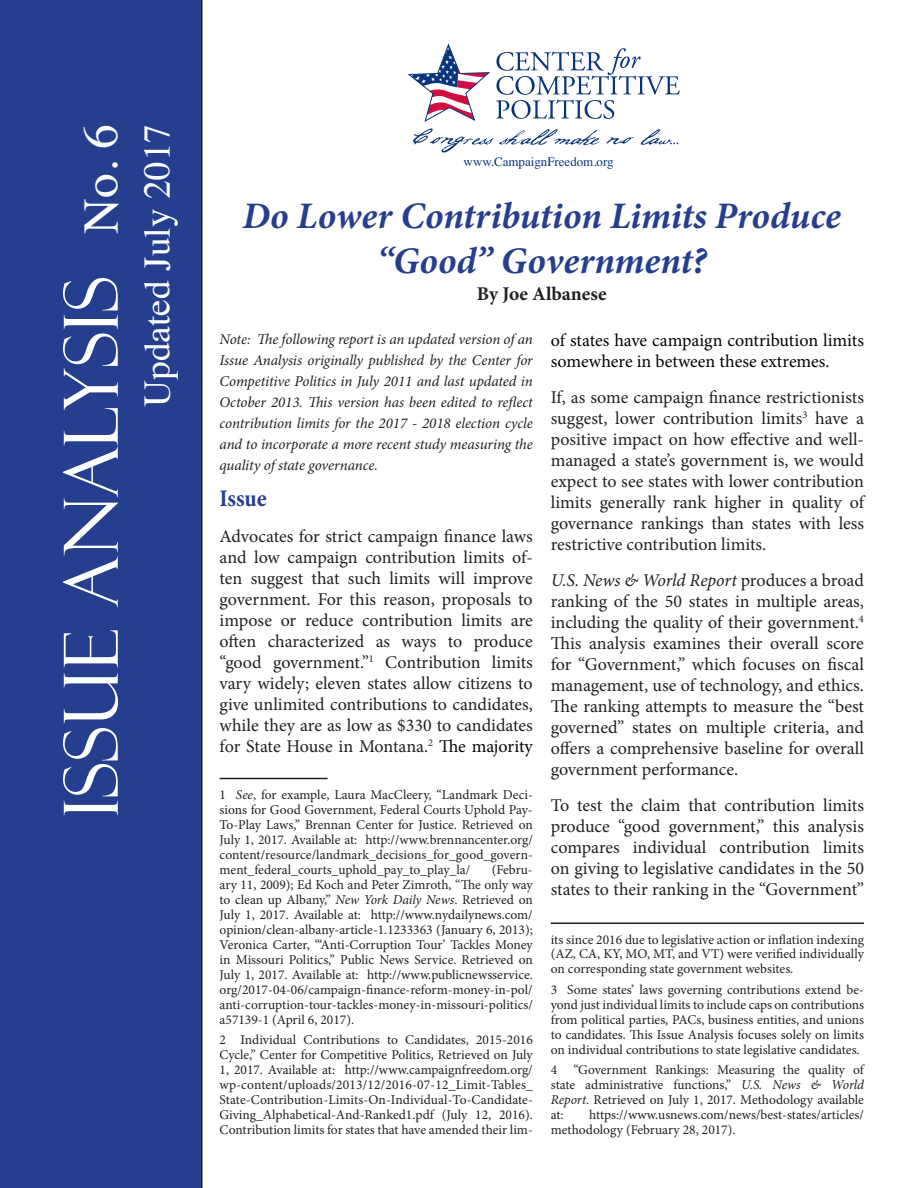
<style>
.page{position:relative;width:918px;height:1188px;background:#fff}
.page>*{position:absolute;margin:0;border:0;box-sizing:border-box;transform-origin:0 0}
.t1{font:75px "Felix Titling";color:#fff}
.t2{font:italic 700 37.5px/45px "Minion Pro";color:#253f8e;text-align:center}
.t3{font:37.5px "Times";color:#fff}
.t4{font:700 condensed 24px "Minion Pro";letter-spacing:-.005em;color:#253f8e}
.t5{font:700 19.5px "Minion Pro";color:#231f20}
.t6{font:18px/21px "Minion Pro";letter-spacing:-.005em;color:#231f20;text-align:justify}
.t7{font:18px/21px "Minion Pro";color:#040503}
.t8{font:italic 15px/21px "Minion Pro";letter-spacing:-.01em;color:#231f20;text-align:justify}
.t9{font:13.5px/15px "Minion Pro";color:#231f20;text-align:justify}
.t10{font:12.9px "Times";color:#08347b}
.s1{font-family:"Times";font-size:49.5px}
.s2{color:#040503}
.s3{font-style:italic}
</style>
<div class="page">
<div style="left:0;top:0;width:202px;height:1188px;background:#253f8e"></div>
<hr style="left:220px;top:778px;width:108px;height:1px;background:#231f20">
<hr style="left:551px;top:922px;width:313px;height:2px;background:#231f20">
<svg style="left:496px;top:48px;width:184px;height:71px"></svg>
<svg style="left:409px;top:44px;width:80px;height:77px"></svg>
<img style="left:413px;top:128px;width:266px;height:25px">
<h1 class="t1" style="left:48px;top:818px;width:695px;rotate:-90deg">Issue Analysis <span class="s1">No. 6</span></h1>
<h2 class="t3" style="left:122px;top:407px;width:285px;rotate:-90deg">Updated July 2017</h2>
<p class="t10" style="left:464px;top:150px;width:151px">www.CampaignFreedom.org</p>
<h2 class="t2" style="left:243px;top:193px;width:600px">Do Lower Contribution Limits Produce “Good” Government?</h2>
<h3 class="t5" style="left:477px;top:280px;width:131px">By Joe Albanese</h3>
<p class="t8" style="left:220px;top:328px;width:315px">Note: The following report is an updated version of an Issue Analysis originally published by the Center for Competitive Politics in July 2011 and last updated in October 2013. This version has been edited to reflect contribution limits for the 2017 - 2018 election cycle and to incorporate a more recent study measuring the quality of state governance.</p>
<h3 class="t4" style="left:220px;top:481px;width:49px">Issue</h3>
<p class="t6" style="left:220px;top:525px;width:315px">Advocates for strict campaign finance laws and low campaign contribution limits of&shy;ten suggest that such limits will improve government. For this reason, proposals to impose or reduce contribution limits are often characterized as ways to produce “good government.”<sup>1</sup> Contribution limits vary widely; eleven states allow citizens to give unlimited contributions to candidates, while they are as low as $330 to candidates for State House in Montana.<sup>2</sup> <span class="s2">The majority</span></p>
<p class="t9" style="left:220px;top:787px;width:315px">1 <span class="s3">See</span>, for example, Laura MacCleery, “Landmark Deci&shy;sions for Good Government, Federal Courts Uphold Pay-To-Play Laws,” Brennan Center for Justice. Retrieved on July 1, 2017. Available at: http://www.brennancenter.org/ content/resource/landmark_decisions_for_good_govern&shy;ment_federal_courts_uphold_pay_to_play_la/</p>
<p class="t9" style="left:220px;top:862px;width:315px;text-indent:272px">(Febru&shy;ary 11, 2009); Ed Koch and Peter Zimroth, “The only way to clean up Albany,” <span class="s3">New York Daily News</span>. Retrieved on July 1, 2017. Available at: http://www.nydailynews.com/ opinion/clean-albany-article-1.1233363 (January 6, 2013); Veronica Carter, “‘Anti-Corruption Tour’ Tackles Money in Missouri Politics,” Public News Service. Retrieved on July 1, 2017. Available at: http://www.publicnewsservice. org/2017-04-06/campaign-finance-reform-money-in-pol/ anti-corruption-tour-tackles-money-in-missouri-politics/ a57139-1 (April 6, 2017).</p>
<p class="t9" style="left:220px;top:1032px;width:315px">2 Individual Contributions to Candidates, 2015-2016<br>Cycle,” Center for Competitive Politics, Retrieved on July 1, 2017. Available at: http://www.campaignfreedom.org/ wp-content/uploads/2013/12/2016-07-12_Limit-Tables_ State-Contribution-Limits-On-Individual-To-Candidate-Giving_Alphabetical-And-Ranked1.pdf (July 12, 2016).<br>Contribution limits for states that have amended their lim-</p>
<h3 class="t7" style="left:551px;top:330px;width:315px">of states have campaign contribution limits somewhere in between these extremes.</h3>
<p class="t6" style="left:551px;top:387px;width:315px">If, as some campaign finance restrictionists suggest, lower contribution limits<sup>3</sup> have a positive impact on how effective and well&shy;managed a state’s government is, we would expect to see states with lower contribution limits generally rank higher in quality of governance rankings than states with less restrictive contribution limits.</p>
<p class="t6" style="left:551px;top:570px;width:315px"><span class="s3">U.S. News &amp; World Report</span> produces a broad ranking of the 50 states in multiple areas, including the quality of their government.<sup>4<br></sup>This analysis examines their overall score for “Government,” which focuses on fiscal management, use of technology, and ethics.<br>The ranking attempts to measure the “best governed” states on multiple criteria, and offers a comprehensive baseline for overall government performance.</p>
<h3 class="t6" style="left:551px;top:795px;width:315px">To test the claim that contribution limits produce “good government,” this analysis compares individual contribution limits on giving to legislative candidates in the 50 states to their ranking in the “Government”</h3>
<p class="t9" style="left:551px;top:932px;width:315px">its since 2016 due to legislative action or inflation indexing (AZ, CA, KY, MO, MT, and VT) were verified individually on corresponding state government websites.</p>
<p class="t9" style="left:551px;top:982px;width:315px">3 Some states’ laws governing contributions extend be&shy;yond just individual limits to include caps on contributions from political parties, PACs, business entities, and unions to candidates. This Issue Analysis focuses solely on limits on individual contributions to state legislative candidates.</p>
<p class="t9" style="left:551px;top:1062px;width:315px">4 “Government Rankings: Measuring the quality of state administrative functions,” <span class="s3">U.S. News &amp; World Report</span>. Retrieved on July 1, 2017. Methodology available at:</p>
<p class="t9" style="left:551px;top:1107px;width:315px;text-indent:38px">https://www.usnews.com/news/best-states/articles/ methodology (February 28, 2017).</p>
</div>
